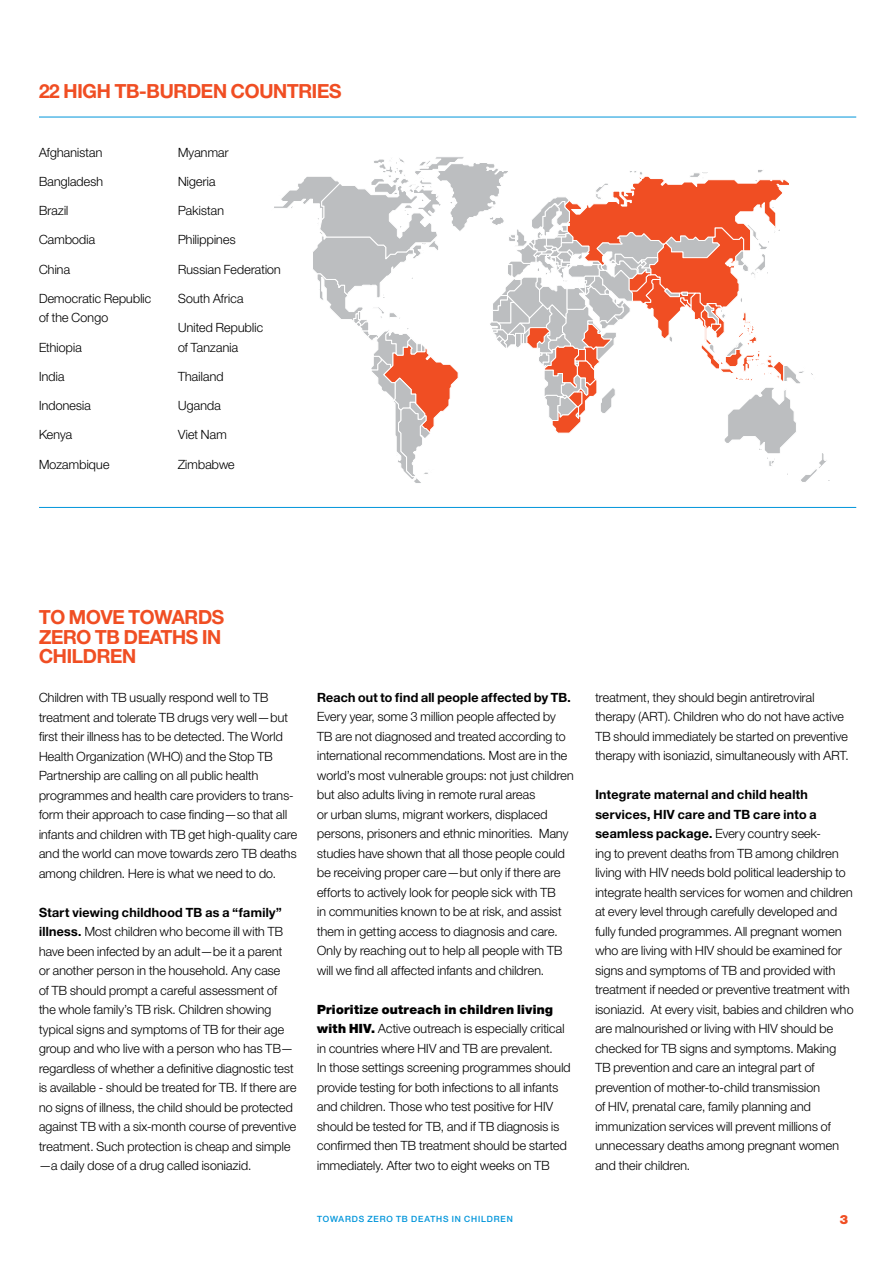
<style>
.page{position:relative;width:893px;height:1263px;background:#fff}
.page>*{position:absolute;margin:0;border:0;box-sizing:border-box;transform-origin:0 0}
.t1{font:700 19.5px/19.5px "Helvetica Neue GI";letter-spacing:-.01em;color:#f04e23}
.t2{font:300 12.75px/19.5px "Helvetica Neue GI";letter-spacing:.02em;color:#000}
.t3{font:700 12.75px "Helvetica Neue GI";letter-spacing:.02em;color:#000}
.t4{font:900 12.75px "Helvetica Neue GI";color:#f04e23}
.t5{font:500 8.7px "Helvetica Neue GI";letter-spacing:.1em;color:#0095da}
.s1{font-weight:700}
.s2{font-weight:900}
</style>
<div class="page">
<svg style="left:274px;top:157px;width:556px;height:326px"></svg>
<hr style="left:39px;top:507px;width:817px;height:1px;background:#0095da">
<hr style="left:39px;top:117px;width:817px;height:1px;background:#0095da">
<h1 class="t1" style="left:39px;top:81px;width:149px">22 high TB-burden</h1>
<h1 class="t1" style="left:231px;top:81px;width:55px">countrie</h1>
<h1 class="t1" style="left:329px;top:81px;width:14px">s</h1>
<p class="t2" style="left:39px;top:142px;width:65px">Afghanistan</p>
<p class="t2" style="left:39px;top:171px;width:66px">Bangladesh</p>
<p class="t2" style="left:39px;top:201px;width:31px">Brazil</p>
<p class="t2" style="left:39px;top:230px;width:58px">Cambodia</p>
<p class="t2" style="left:39px;top:259px;width:33px">China</p>
<p class="t2" style="left:39px;top:288px;width:114px">Democratic Republic of the Congo</p>
<p class="t2" style="left:39px;top:337px;width:44px">Ethiopia</p>
<p class="t2" style="left:39px;top:366px;width:27px">India</p>
<p class="t2" style="left:39px;top:395px;width:53px">Indonesia</p>
<p class="t2" style="left:39px;top:425px;width:35px">Kenya</p>
<p class="t2" style="left:39px;top:454px;width:72px">Mozambique</p>
<p class="t2" style="left:178px;top:142px;width:52px">Myanmar</p>
<p class="t2" style="left:178px;top:171px;width:39px">Nigeria</p>
<p class="t2" style="left:178px;top:200px;width:47px">Pakistan</p>
<p class="t2" style="left:178px;top:230px;width:59px">Philippines</p>
<p class="t2" style="left:178px;top:259px;width:104px">Russian Federation</p>
<p class="t2" style="left:178px;top:288px;width:67px">South Africa</p>
<p class="t2" style="left:178px;top:317px;width:86px">United Republic of Tanzania</p>
<p class="t2" style="left:178px;top:366px;width:47px">Thailand</p>
<p class="t2" style="left:178px;top:395px;width:44px">Uganda</p>
<p class="t2" style="left:178px;top:425px;width:50px">Viet Nam</p>
<p class="t2" style="left:178px;top:454px;width:58px">Zimbabwe</p>
<h1 class="t1" style="left:39px;top:607px;width:45px">To move</h1>
<h1 class="t1" style="left:129px;top:607px;width:97px">towards</h1>
<h1 class="t1" style="left:39px;top:626px;width:26px">zero</h1>
<h1 class="t1" style="left:39px;top:626px;width:173px;text-indent:56px">TB deaths in children</h1>
<p class="t2" style="left:39px;top:687px;width:260px">Children with TB usually respond well to TB treatment and tolerate TB drugs very well—but first their illness has to be detected. The World Health Organization (WHO) and the Stop TB Partnership are calling on all public health programmes and health care providers to trans&shy;form their approach to case finding—so that all infants and children with TB get high-quality care and the world can move towards zero TB deaths among children. Here is what we need to do.</p>
<p class="t2" style="left:39px;top:902px;width:259px"><span class="s1">Start viewing childhood TB as a “family” illness.</span> Most children who become ill with TB have been infected by an adult—be it a parent<br>or another person in the household. Any case<br>of TB should prompt a careful assessment of the whole family’s TB risk. Children showing typical signs and symptoms of TB for their age group and who live with a person who has TB— regardless of whether a definitive diagnostic test is available - should be treated for TB. If there are no signs of illness, the child should be protected against TB with a six-month course of preventive treatment. Such protection is cheap and simple —a daily dose of a drug called isoniazid.</p>
<p class="t3" style="left:317px;top:689px;width:255px">Reach out to find all people affected by TB.</p>
<p class="t2" style="left:317px;top:707px;width:258px">Every year, some 3 million people affected by TB are not diagnosed and treated according to international recommendations. Most are in the world’s most vulnerable groups: not just children but also adults living in remote rural areas<br>or urban slums, migrant workers, displaced persons, prisoners and ethnic minorities. Many studies have shown that all those people could be receiving proper care—but only if there are efforts to actively look for people sick with TB<br>in communities known to be at risk, and assist them in getting access to diagnosis and care.<br>Only by reaching out to help all people with TB will we find all affected infants and children.</p>
<p class="t2" style="left:317px;top:999px;width:255px"><span class="s2">Prioritize outreach in children living with HIV.</span> Active outreach is especially critical in countries where HIV and TB are prevalent.<br>In those settings screening programmes should provide testing for both infections to all infants and children. Those who test positive for HIV should be tested for TB, and if TB diagnosis is confirmed then TB treatment should be started immediately. After two to eight weeks on TB</p>
<p class="t2" style="left:595px;top:687px;width:255px">treatment, they should begin antiretroviral therapy (ART). Children who do not have active TB should immediately be started on preventive therapy with isoniazid, simultaneously with ART.</p>
<p class="t2" style="left:595px;top:785px;width:260px"><span class="s1">Integrate maternal and child health services, HIV care and TB care into a seamless package.</span> Every country seek-<br>ing to prevent deaths from TB among children living with HIV needs bold political leadership to integrate health services for women and children at every level through carefully developed and fully funded programmes. All pregnant women who are living with HIV should be examined for signs and symptoms of TB and provided with treatment if needed or preventive treatment with isoniazid. At every visit, babies and children who are malnourished or living with HIV should be checked for TB signs and symptoms. Making TB prevention and care an integral part of prevention of mother-to-child transmission<br>of HIV, prenatal care, family planning and immunization services will prevent millions of unnecessary deaths among pregnant women and their children.</p>
<p class="t5" style="left:317px;top:1214px;width:197px">TOWARDS ZERO TB DEATHS IN CHILDREN</p>
<p class="t4" style="left:840px;top:1211px;width:10px">3</p>
</div>
